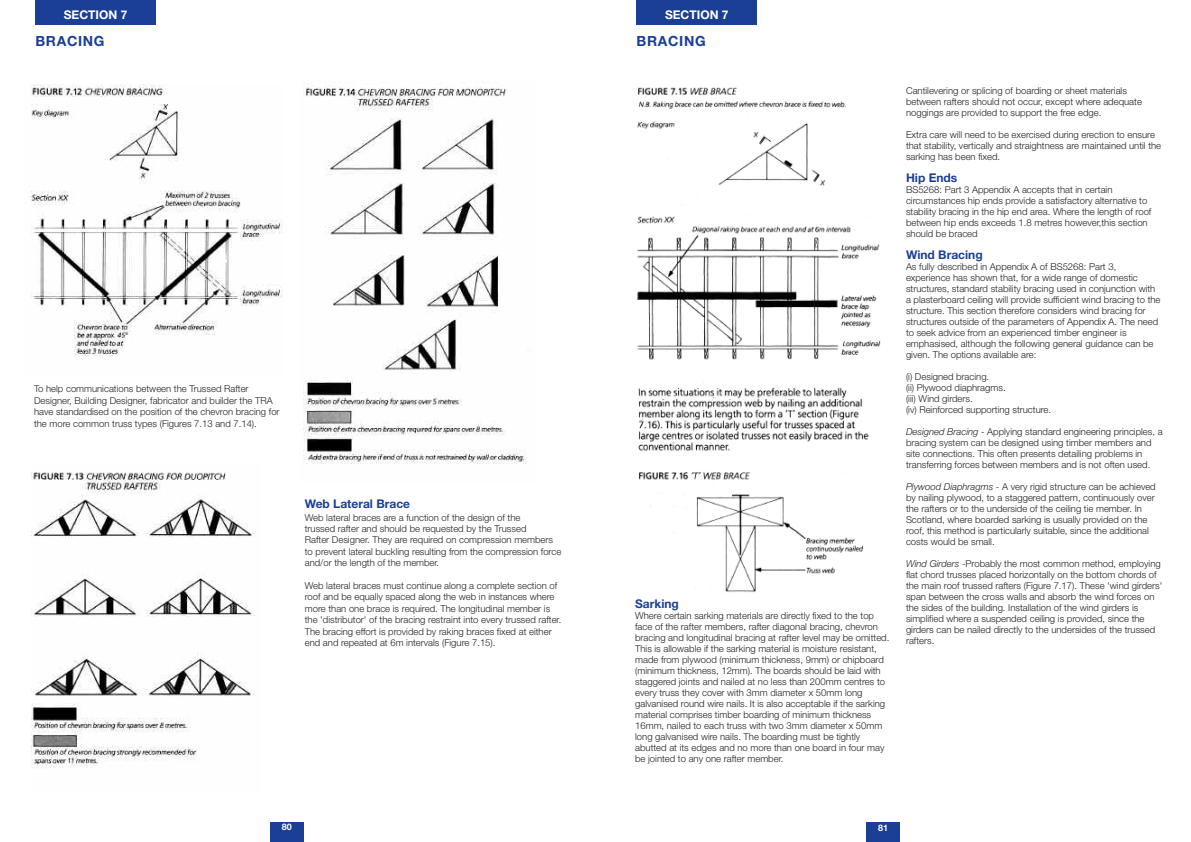
<style>
.page{position:relative;width:1191px;height:842px;background:#fff}
.page>*{position:absolute;margin:0;border:0;box-sizing:border-box;transform-origin:0 0}
.t1{font:700 14px "Helvetica Neue";letter-spacing:.05em;color:#1b3f94}
.t2{font:700 12px "Helvetica Neue";color:#1b3f94}
.t3{font:700 12px "Helvetica Neue";color:#fff}
.t4{font:300 9.5px/11px "Helvetica Neue";color:#231f20}
.t5{font:700 9px "Helvetica Neue";color:#fff}
.s1{font-style:italic}
</style>
<div class="page">
<div style="left:866px;top:822px;width:33px;height:12px;background:#1b3f94"></div>
<div style="left:866px;top:833px;width:33px;height:9px;background:#1b3f94"></div>
<img style="left:637px;top:87px;width:243px;height:505px">
<div style="left:270px;top:822px;width:33px;height:11px;background:#1b3f94"></div>
<div style="left:270px;top:833px;width:33px;height:9px;background:#1b3f94"></div>
<img style="left:30px;top:84px;width:253px;height:273px">
<img style="left:303px;top:82px;width:224px;height:382px">
<img style="left:31px;top:472px;width:224px;height:296px">
<div style="left:35px;top:8px;width:121px;height:17px;background:#1b3f94"></div>
<div style="left:35px;top:0;width:121px;height:8px;background:#1b3f94"></div>
<div style="left:636px;top:8px;width:121px;height:17px;background:#1b3f94"></div>
<div style="left:636px;top:0;width:121px;height:8px;background:#1b3f94"></div>
<p class="t3" style="left:64px;top:11px;width:65px">SECTION 7</p>
<h1 class="t1" style="left:35px;top:36px;width:71px">BRACING</h1>
<p class="t4" style="left:34px;top:384px;width:247px;line-height:11.4px">To help communications between the Trussed Rafter Designer, Building Designer, fabricator and builder the TRA have standardised on the position of the chevron bracing for the more common truss types (Figures 7.13 and 7.14).</p>
<p class="t2" style="left:305px;top:499px;width:107px">Web Lateral Brace</p>
<p class="t4" style="left:305px;top:512px;width:258px;line-height:11.4px">Web lateral braces are a function of the design of the<br>trussed rafter and should be requested by the Trussed<br>Rafter Designer. They are required on compression members to prevent lateral buckling resulting from the compression force and/or the length of the member.</p>
<p class="t4" style="left:305px;top:581px;width:258px;line-height:11.4px">Web lateral braces must continue along a complete section of roof and be equally spaced along the web in instances where more than one brace is required. The longitudinal member is the 'distributor' of the bracing restraint into every trussed rafter.<br>The bracing effort is provided by raking braces fixed at either end and repeated at 6m intervals (Figure 7.15).</p>
<p class="t5" style="left:282px;top:824px;width:12px">80</p>
<p class="t3" style="left:665px;top:11px;width:65px">SECTION 7</p>
<h1 class="t1" style="left:636px;top:36px;width:71px">BRACING</h1>
<p class="t2" style="left:635px;top:599px;width:45px">Sarking</p>
<p class="t4" style="left:635px;top:611px;width:256px">Where certain sarking materials are directly fixed to the top face of the rafter members, rafter diagonal bracing, chevron bracing and longitudinal bracing at rafter level may be omitted.<br>This is allowable if the sarking material is moisture resistant, made from plywood (minimum thickness, 9mm) or chipboard (minimum thickness, 12mm). The boards should be laid with staggered joints and nailed at no less than 200mm centres to every truss they cover with 3mm diameter x 50mm long galvanised round wire nails. It is also acceptable if the sarking material comprises timber boarding of minimum thickness 16mm, nailed to each truss with two 3mm diameter x 50mm long galvanised wire nails. The boarding must be tightly abutted at its edges and no more than one board in four may be jointed to any one rafter member.</p>
<p class="t4" style="left:906px;top:86px;width:237px">Cantilevering or splicing of boarding or sheet materials between rafters should not occur, except where adequate noggings are provided to support the free edge.</p>
<p class="t4" style="left:906px;top:130px;width:257px">Extra care will need to be exercised during erection to ensure that stability, vertically and straightness are maintained until the sarking has been fixed.</p>
<p class="t2" style="left:906px;top:174px;width:53px">Hip Ends</p>
<p class="t4" style="left:906px;top:185px;width:247px">BS5268: Part 3 Appendix A accepts that in certain circumstances hip ends provide a satisfactory alternative to stability bracing in the hip end area. Where the length of roof between hip ends exceeds 1.8 metres however,this section should be braced</p>
<p class="t2" style="left:906px;top:251px;width:78px">Wind Bracing</p>
<p class="t4" style="left:906px;top:262px;width:256px">As fully described in Appendix A of BS5268: Part 3, experience has shown that, for a wide range of domestic structures, standard stability bracing used in conjunction with a plasterboard ceiling will provide sufficient wind bracing to the structure. This section therefore considers wind bracing for structures outside of the parameters of Appendix A. The need to seek advice from an experienced timber engineer is emphasised, although the following general guidance can be given. The options available are:</p>
<p class="t4" style="left:906px;top:372px;width:147px">(i) Designed bracing.<br>(ii) Plywood diaphragms.<br>(iii) Wind girders.<br>(iv) Reinforced supporting structure.</p>
<p class="t4" style="left:906px;top:427px;width:258px"><span class="s1">Designed Bracing</span> - Applying standard engineering principles, a bracing system can be designed using timber members and site connections. This often presents detailing problems in transferring forces between members and is not often used.</p>
<p class="t4" style="left:906px;top:482px;width:251px"><span class="s1">Plywood Diaphragms</span> - A very rigid structure can be achieved by nailing plywood, to a staggered pattern, continuously over the rafters or to the underside of the ceiling tie member. In Scotland, where boarded sarking is usually provided on the roof, this method is particularly suitable, since the additional costs would be small.</p>
<p class="t4" style="left:906px;top:559px;width:258px"><span class="s1">Wind Girders</span> -Probably the most common method, employing flat chord trusses placed horizontally on the bottom chords of the main roof trussed rafters (Figure 7.17). These 'wind girders' span between the cross walls and absorb the wind forces on the sides of the building. Installation of the wind girders is simplified where a suspended ceiling is provided, since the girders can be nailed directly to the undersides of the trussed rafters.</p>
<p class="t5" style="left:878px;top:824px;width:12px">81</p>
</div>
